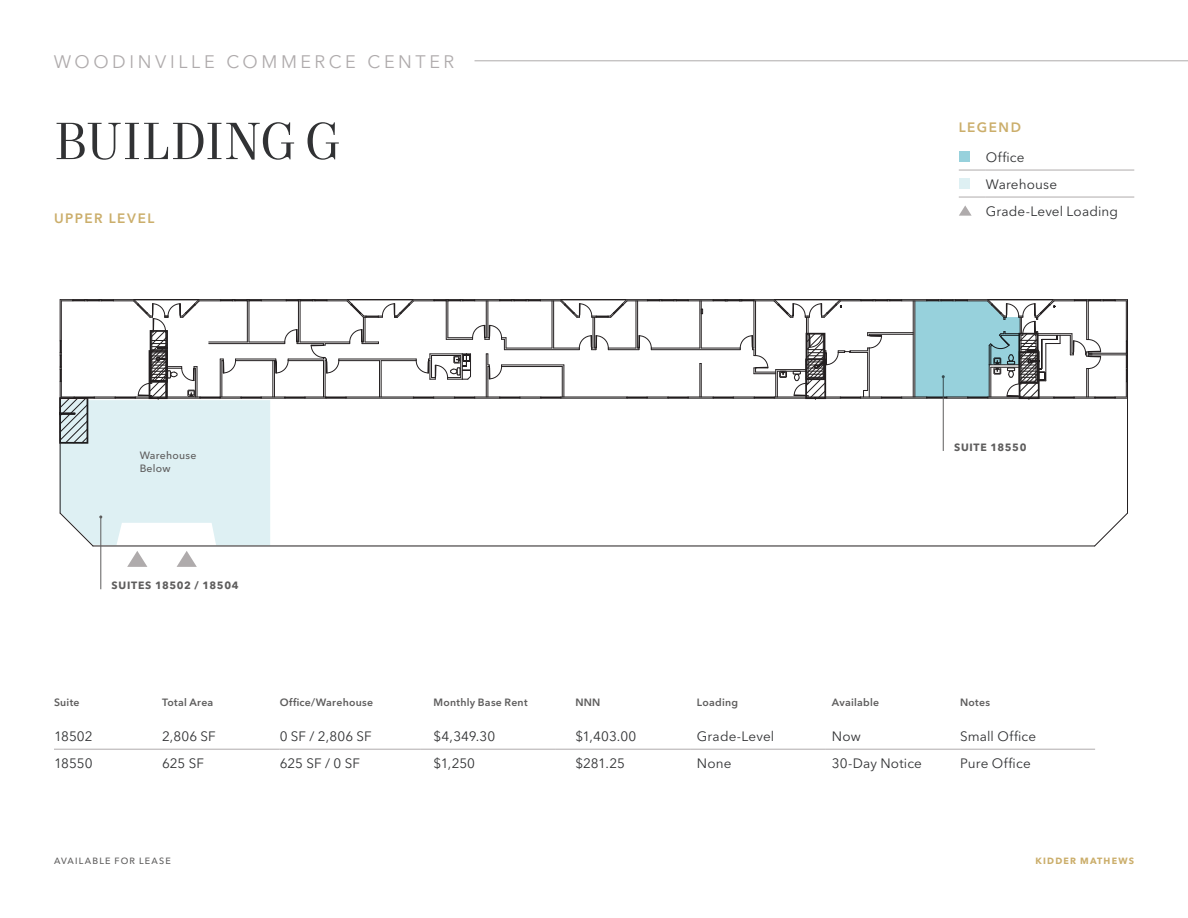
<style>
.page{position:relative;width:1188px;height:918px;background:#fff}
.page>*{position:absolute;margin:0;border:0;box-sizing:border-box;transform-origin:0 0}
.Headline_-_Level_1_-_Charcoal_2023{font:52.5px "Mort Modern 08";color:#313234}
.t1{font:18px "Avenir Next LT Pro";letter-spacing:.2em;color:#afabac}
.Table_Input_-_Charcoal_2023{font:13.5px "Avenir Next LT Pro";letter-spacing:.01em;color:#313234}
.Subhead_-_Level_1_-_Gold_2023{font:600 13.5px "Avenir Next LT Pro";letter-spacing:.115em;color:#cbae6b}
.Table_Descriptor_-_Ash_2023{font:600 10.5px "Avenir Next LT Pro";letter-spacing:.025em;color:#5e5d5d}
.Map_Highlight_-_Bold_-_Ash_2023{font:700 10.5px "Avenir Next LT Pro";letter-spacing:.065em;color:#5e5d5d}
.Map_Highlight_-_Subtext_-_Ash_2023{font:500 10.5px/13.5px "Avenir Next LT Pro";letter-spacing:.02em;color:#5e5d5d}
.t2{font:500 9px "Avenir Next LT Pro";letter-spacing:.13em;color:#5e5d5d}
.t3{font:700 9px "Avenir Next LT Pro";letter-spacing:.13em;color:#cbae6b}
</style>
<div class="page">
<svg style="left:959px;top:170px;width:27px;height:1px"></svg>
<hr style="left:986px;top:170px;width:148px;height:1px;background:#afabac">
<svg style="left:959px;top:197px;width:27px;height:1px"></svg>
<hr style="left:986px;top:197px;width:148px;height:1px;background:#afabac">
<div style="left:959px;top:151px;width:11px;height:11px;background:#97d1dc"></div>
<div style="left:959px;top:178px;width:11px;height:11px;background:#def0f3"></div>
<svg style="left:959px;top:205px;width:13px;height:11px"></svg>
<hr style="left:54px;top:749px;width:108px;height:1px;background:#afabac">
<hr style="left:162px;top:749px;width:118px;height:1px;background:#afabac">
<hr style="left:280px;top:749px;width:140px;height:1px;background:#afabac">
<hr style="left:420px;top:749px;width:135px;height:1px;background:#afabac">
<hr style="left:555px;top:749px;width:135px;height:1px;background:#afabac">
<hr style="left:690px;top:749px;width:135px;height:1px;background:#afabac">
<hr style="left:825px;top:749px;width:135px;height:1px;background:#afabac">
<hr style="left:960px;top:749px;width:135px;height:1px;background:#afabac">
<hr style="left:100px;top:517px;width:1px;height:72px;background:#5e5d5d">
<svg style="left:59px;top:299px;width:1069px;height:268px"></svg>
<hr style="left:475px;top:60px;width:713px;height:1px;background:#afabac">
<h2 class="t1" style="left:54px;top:51px;width:402px">WOODINVILLE COMMERCE CENTER</h2>
<p class="Headline_-_Level_1_-_Charcoal_2023" style="left:54px;top:110px;width:287px">BUILDING G</p>
<p class="Subhead_-_Level_1_-_Gold_2023" style="left:54px;top:210px;width:102px">UPPER LEVEL</p>
<p class="Map_Highlight_-_Subtext_-_Ash_2023" style="left:140px;top:448px;width:58px">Warehouse<br>Below</p>
<p class="Map_Highlight_-_Bold_-_Ash_2023" style="left:112px;top:579px;width:129px">SUITES 18502 / 18504</p>
<p class="Subhead_-_Level_1_-_Gold_2023" style="left:959px;top:119px;width:64px">LEGEND</p>
<p class="Table_Input_-_Charcoal_2023" style="left:986px;top:149px;width:40px">Office</p>
<p class="Table_Input_-_Charcoal_2023" style="left:986px;top:176px;width:73px">Warehouse</p>
<p class="Table_Input_-_Charcoal_2023" style="left:986px;top:203px;width:134px">Grade-Level Loading</p>
<p class="Map_Highlight_-_Bold_-_Ash_2023" style="left:954px;top:441px;width:74px">SUITE 18550</p>
<p class="Table_Descriptor_-_Ash_2023" style="left:54px;top:696px;width:27px">Suite</p>
<p class="Table_Descriptor_-_Ash_2023" style="left:162px;top:696px;width:53px">Total Area</p>
<p class="Table_Descriptor_-_Ash_2023" style="left:280px;top:696px;width:95px">Office/Warehouse</p>
<p class="Table_Descriptor_-_Ash_2023" style="left:434px;top:696px;width:95px">Monthly Base Rent</p>
<p class="Table_Descriptor_-_Ash_2023" style="left:575px;top:696px;width:27px">NNN</p>
<p class="Table_Descriptor_-_Ash_2023" style="left:697px;top:696px;width:43px">Loading</p>
<p class="Table_Descriptor_-_Ash_2023" style="left:832px;top:696px;width:49px">Available</p>
<p class="Table_Descriptor_-_Ash_2023" style="left:960px;top:696px;width:31px">Notes</p>
<p class="Table_Input_-_Charcoal_2023" style="left:54px;top:728px;width:40px">18502</p>
<p class="Table_Input_-_Charcoal_2023" style="left:162px;top:728px;width:55px">2,806 SF</p>
<p class="Table_Input_-_Charcoal_2023" style="left:280px;top:728px;width:94px">0 SF / 2,806 SF</p>
<p class="Table_Input_-_Charcoal_2023" style="left:434px;top:728px;width:63px">$4,349.30</p>
<p class="Table_Input_-_Charcoal_2023" style="left:575px;top:728px;width:63px">$1,403.00</p>
<p class="Table_Input_-_Charcoal_2023" style="left:697px;top:728px;width:79px">Grade-Level</p>
<p class="Table_Input_-_Charcoal_2023" style="left:832px;top:728px;width:30px">Now</p>
<p class="Table_Input_-_Charcoal_2023" style="left:960px;top:728px;width:78px">Small Office</p>
<p class="Table_Input_-_Charcoal_2023" style="left:54px;top:755px;width:40px">18550</p>
<p class="Table_Input_-_Charcoal_2023" style="left:162px;top:755px;width:44px">625 SF</p>
<p class="Table_Input_-_Charcoal_2023" style="left:280px;top:755px;width:82px">625 SF / 0 SF</p>
<p class="Table_Input_-_Charcoal_2023" style="left:434px;top:755px;width:43px">$1,250</p>
<p class="Table_Input_-_Charcoal_2023" style="left:575px;top:755px;width:51px">$281.25</p>
<p class="Table_Input_-_Charcoal_2023" style="left:697px;top:755px;width:36px">None</p>
<p class="Table_Input_-_Charcoal_2023" style="left:832px;top:755px;width:92px">30-Day Notice</p>
<p class="Table_Input_-_Charcoal_2023" style="left:960px;top:755px;width:72px">Pure Office</p>
<p class="t2" style="left:54px;top:855px;width:118px">AVAILABLE FOR LEASE</p>
<p class="t3" style="left:1036px;top:855px;width:100px">KIDDER MATHEWS</p>
</div>
